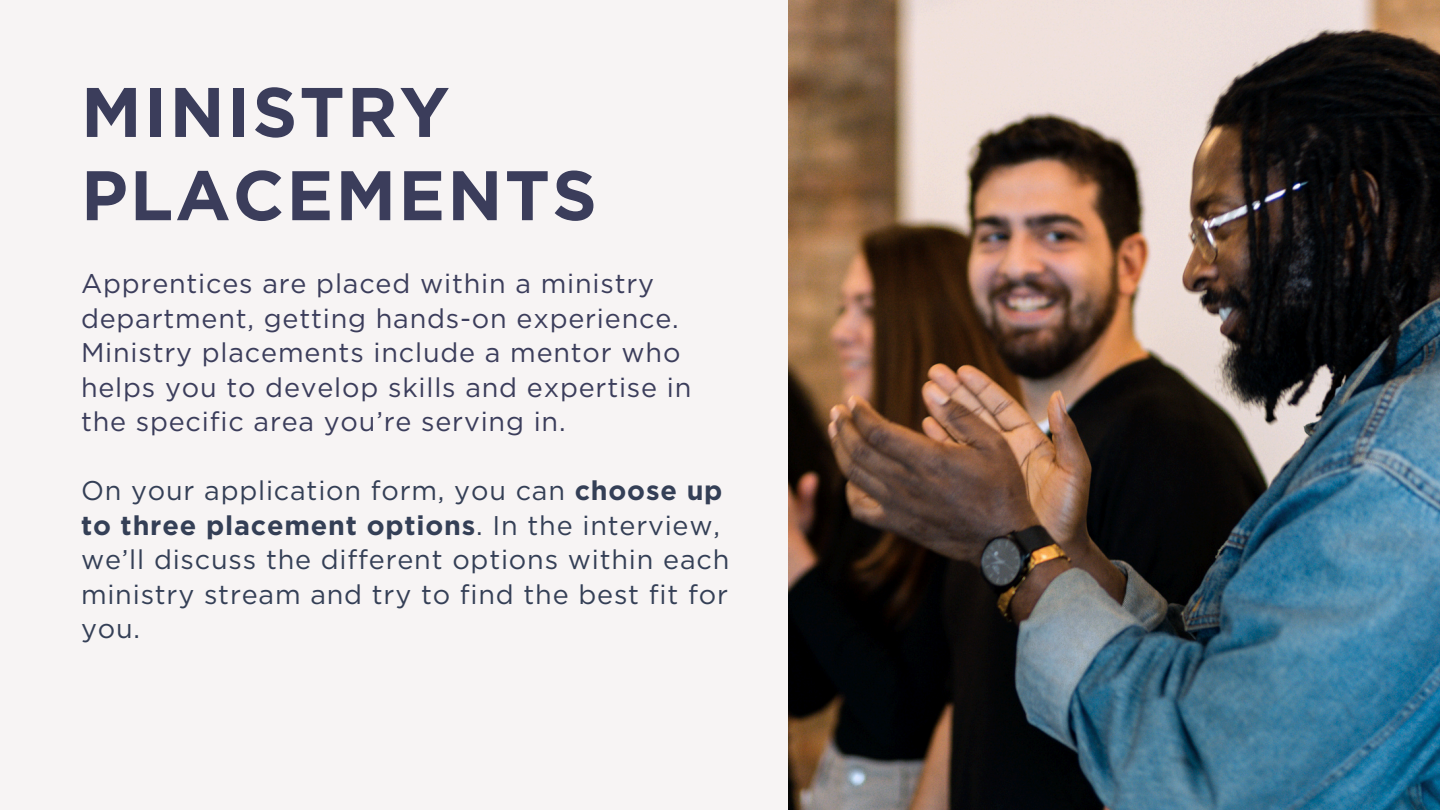
<style>
.page{position:relative;width:1440px;height:810px;background:#f7f4f4}
.page>*{position:absolute;margin:0;border:0;box-sizing:border-box;transform-origin:0 0}
.t1{font:700 70px/83.2px "Gotham";letter-spacing:.03em;color:#3b3d5b}
.t2{font:27px/34.5px "Gotham";letter-spacing:.03em;color:#3b3d5b}
.t3{font:27px/34.5px "Gotham";letter-spacing:.03em;color:#343f56}
.s1{font-weight:700}
</style>
<div class="page">
<img style="left:788px;top:0;width:652px;height:810px">
<p class="t1" style="left:81px;top:70px;width:517px">MINISTRY<br>PLACEMENTS</p>
<p class="t2" style="left:81px;top:266px;width:612px">Apprentices are placed within a ministry department, getting hands-on experience.<br>Ministry placements include a mentor who helps you to develop skills and expertise in the specific area you’re serving in.</p>
<p class="t3" style="left:81px;top:473px;width:650px">On your application form, you can <span class="s1">choose up to three placement options</span>. In the interview, we’ll discuss the different options within each ministry stream and try to find the best fit for you.</p>
</div>
